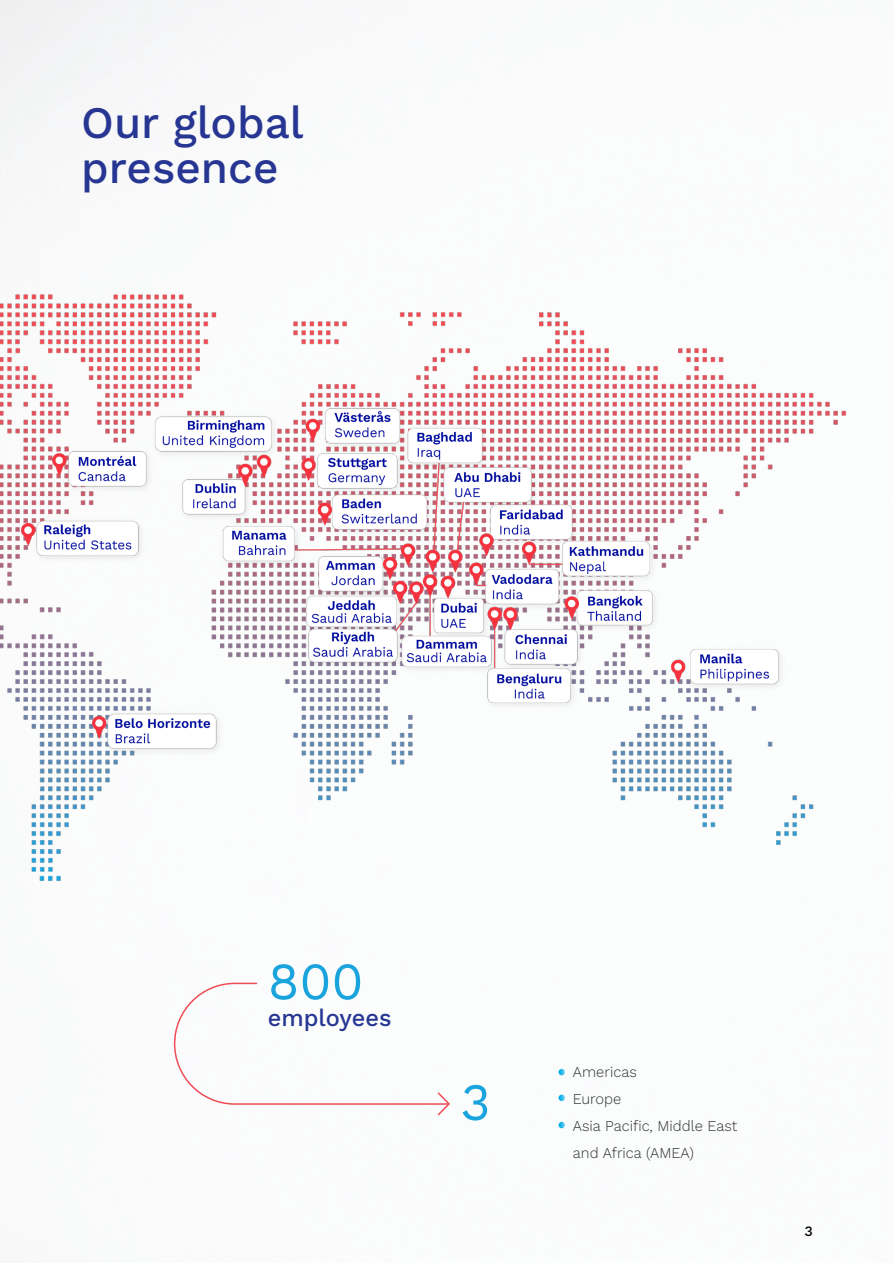
<style>
.page{position:relative;width:894px;height:1263px;background:#fff}
.page>*{position:absolute;margin:0;border:0;box-sizing:border-box;transform-origin:0 0}
._02-Intro{font:52.5px "Work Sans";color:#1aa4dd}
._02-Intro-2{font:500 45px/45px "Work Sans";color:#263692}
._02-Intro-3{font:500 24px "Work Sans";color:#263692}
._02-Intro-4{font:300 15px/27px "Work Sans";color:#303030}
._05-Subtitle_2{font:500 14.25px "Work Sans";color:#000}
</style>
<div class="page">
<img style="left:0;top:0;width:565px;height:1129px">
<svg style="left:173px;top:982px;width:278px;height:135px"></svg>
<img style="left:0;top:291px;width:847px;height:617px">
<svg style="left:558px;top:1069px;width:6px;height:6px"></svg>
<svg style="left:558px;top:1094px;width:6px;height:7px"></svg>
<svg style="left:558px;top:1121px;width:6px;height:7px"></svg>
<p class="_02-Intro-2" style="left:81px;top:98px;width:224px">Our global presence</p>
<p class="_02-Intro" style="left:267px;top:941px;width:97px">800</p>
<p class="_02-Intro-3" style="left:267px;top:1000px;width:125px">employees</p>
<p class="_02-Intro" style="left:460px;top:1062px;width:31px">3</p>
<p class="_02-Intro-4" style="left:572px;top:1057px;width:166px">Americas<br>Europe<br>Asia Pacific, Middle East and Africa (AMEA)</p>
<p class="_05-Subtitle_2" style="left:804px;top:1220px;width:10px">3</p>
</div>
